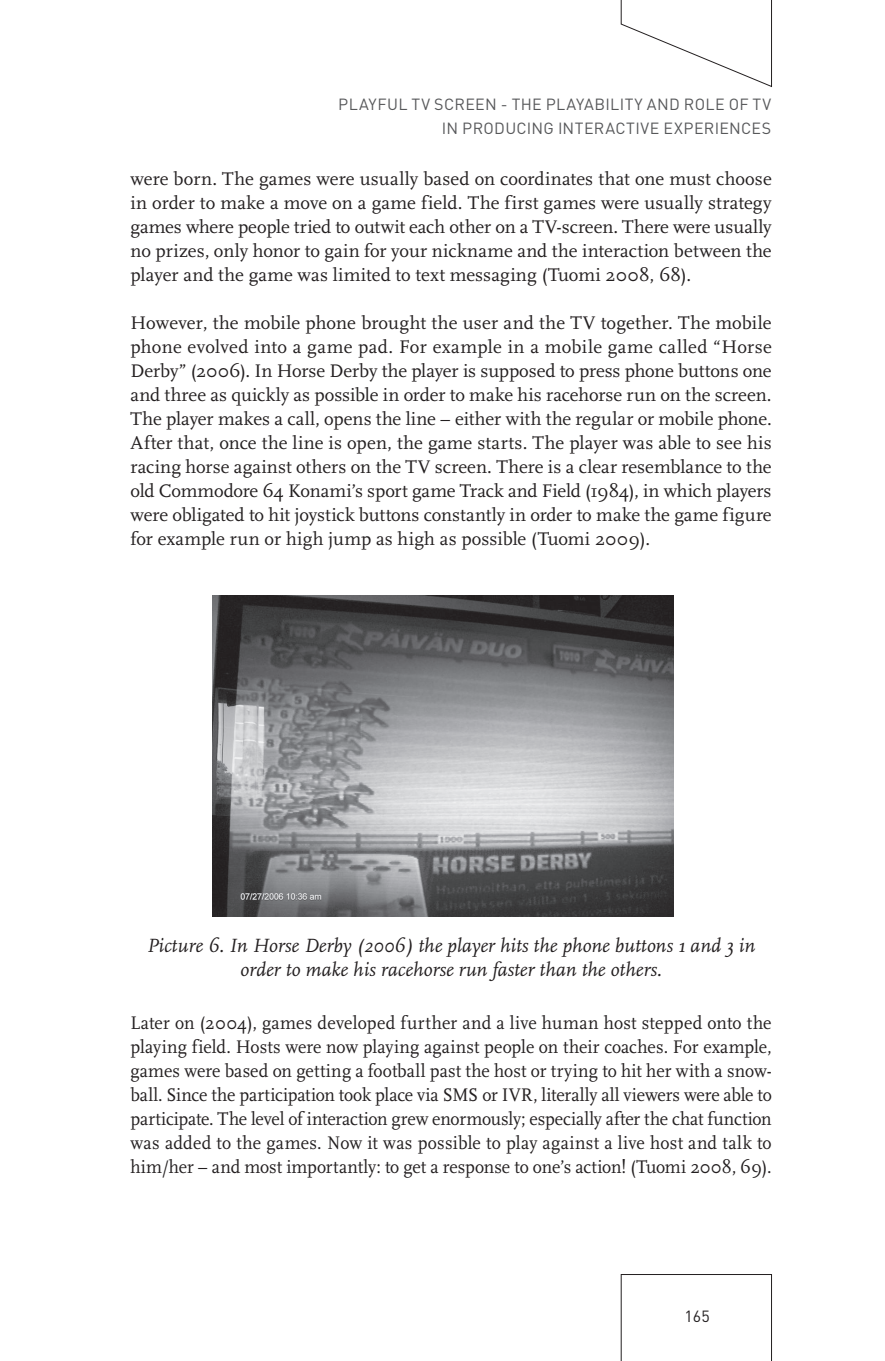
<style>
.page{position:relative;width:885px;height:1361px;background:#fff}
.page>*{position:absolute;margin:0;border:0;box-sizing:border-box;transform-origin:0 0}
.t1{font:italic 20px/24px "Scala";color:#231f20;text-align:center}
.t2{font:19px/24px "Scala";color:#231f20;text-align:justify}
.t3{font:19px/24px "Scala";color:#231f20;text-align:justify;scale:.95 1}
.t4{font:16px/24px "DIN";letter-spacing:.02em;color:#57585a;text-align:right}
.t5{font:16px "DIN";color:#231f20}
</style>
<div class="page">
<svg style="left:621px;top:1274px;width:150px;height:87px"></svg>
<svg style="left:620px;top:1px;width:152px;height:86px"></svg>
<img style="left:212px;top:595px;width:461px;height:322px">
<p class="t4" style="left:338px;top:92px;width:434px">PLAYFUL TV SCREEN - THE PLAYABILITY AND ROLE OF TV<br>IN PRODUCING INTERACTIVE EXPERIENCES</p>
<p class="t2" style="left:130px;top:167px;width:642px">were born. The games were usually based on coordinates that one must choose in order to make a move on a game field. The first games were usually strategy games where people tried to outwit each other on a TV-screen. There were usually no prizes, only honor to gain for your nickname and the interaction between the player and the game was limited to text messaging (Tuomi 2008, 68).</p>
<p class="t2" style="left:130px;top:311px;width:642px">However, the mobile phone brought the user and the TV together. The mobile phone evolved into a game pad. For example in a mobile game called “Horse Derby” (2006). In Horse Derby the player is supposed to press phone buttons one and three as quickly as possible in order to make his racehorse run on the screen.<br>The player makes a call, opens the line – either with the regular or mobile phone.<br>After that, once the line is open, the game starts. The player was able to see his racing horse against others on the TV screen. There is a clear resemblance to the old Commodore 64 Konami’s sport game Track and Field (1984), in which players were obligated to hit joystick buttons constantly in order to make the game figure for example run or high jump as high as possible (Tuomi 2009).</p>
<p class="t1" style="left:147px;top:934px;width:610px">Picture 6. In Horse Derby (2006) the player hits the phone buttons 1 and 3 in order to make his racehorse run faster than the others.</p>
<p class="t3" style="left:130px;top:1011px;width:676px">Later on (2004), games developed further and a live human host stepped onto the playing field. Hosts were now playing against people on their coaches. For example, games were based on getting a football past the host or trying to hit her with a snow&shy;ball. Since the participation took place via SMS or IVR, literally all viewers were able to participate. The level of interaction grew enormously; especially after the chat function was added to the games. Now it was possible to play against a live host and talk to him/her – and most importantly: to get a response to one’s action! (Tuomi 2008, 69).</p>
<p class="t5" style="left:684px;top:1305px;width:27px">165</p>
</div>
